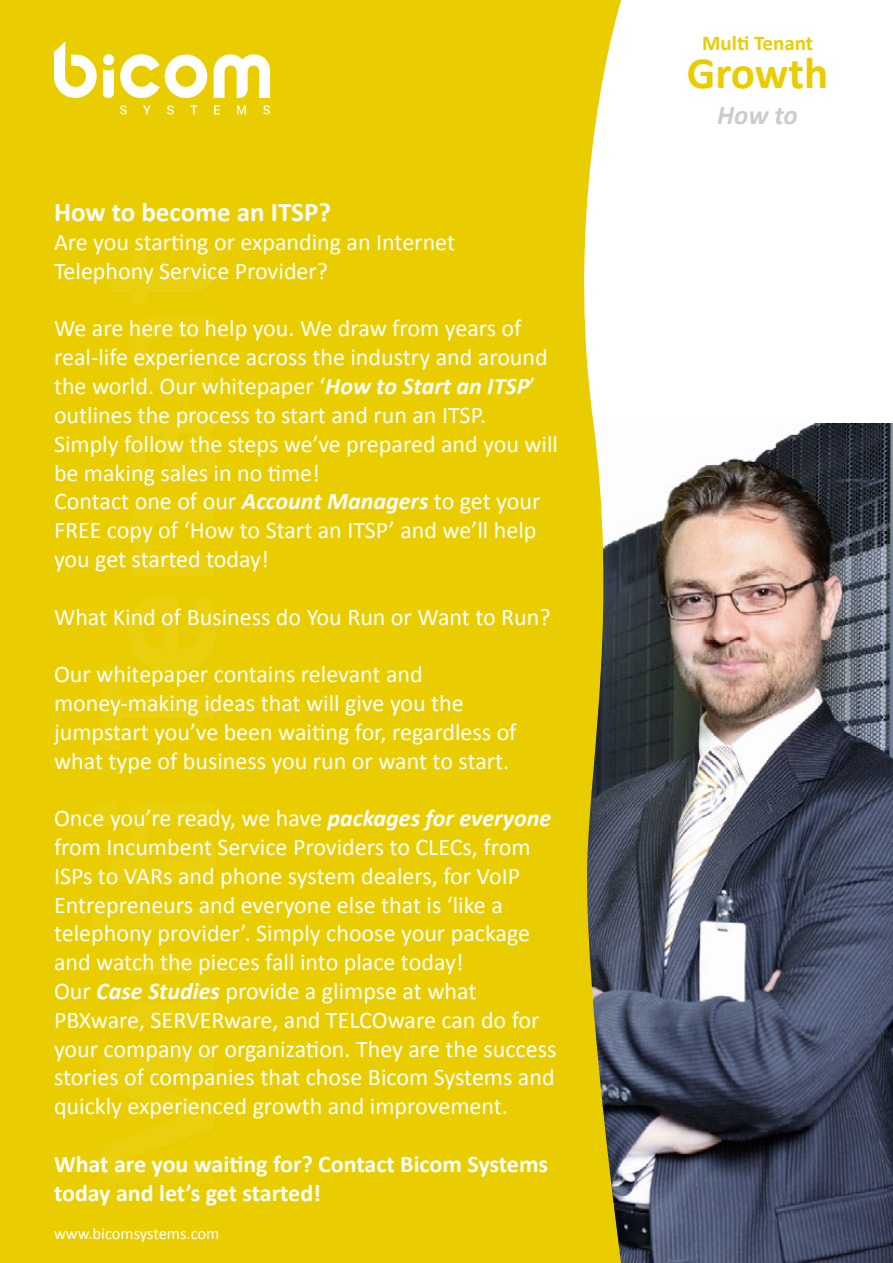
<style>
.page{position:relative;width:893px;height:1263px;background:#fff}
.page>*{position:absolute;margin:0;border:0;box-sizing:border-box;transform-origin:0 0}
.t1{font:700 180px "Calibri";color:#fff}
.t2{font:700 45px "Calibri";color:#eacd00}
.t3{font:700 27px "Calibri";color:#fff}
.t4{font:italic 700 27px "Calibri";color:#ccc}
.t5{font:24px/28.8px "Calibri";color:#fff}
.t6{font:700 24px/28.8px "Calibri";color:#fff}
.t7{font:700 21px "Calibri";color:#eacd00}
.t8{font:16.5px "Calibri";color:#fff}
.s1{font-weight:700;font-style:italic}
</style>
<div class="page">
<img style="left:622px;top:423px;width:271px;height:840px">
<div style="left:0;top:0;width:622px;height:1263px;background:#eacd00"></div>
<div style="left:90px;top:247px;width:135px;height:944px;background:#eacd00"></div>
<svg style="left:120px;top:105px;width:7px;height:9px"></svg>
<svg style="left:143px;top:105px;width:8px;height:9px"></svg>
<svg style="left:167px;top:105px;width:7px;height:9px"></svg>
<svg style="left:190px;top:105px;width:7px;height:9px"></svg>
<svg style="left:214px;top:105px;width:6px;height:9px"></svg>
<svg style="left:237px;top:105px;width:9px;height:9px"></svg>
<svg style="left:263px;top:105px;width:7px;height:9px"></svg>
<svg style="left:103px;top:69px;width:11px;height:29px"></svg>
<svg style="left:214px;top:54px;width:56px;height:44px"></svg>
<svg style="left:54px;top:41px;width:43px;height:57px"></svg>
<div style="left:103px;top:54px;width:11px;height:11px;background:#fff;border-radius:50%"></div>
<svg style="left:120px;top:54px;width:87px;height:44px"></svg>
<p class="t3" style="left:54px;top:196px;width:278px">How to become an ITSP?</p>
<p class="t5" style="left:54px;top:227px;width:403px">Are you starting or expanding an Internet<br>Telephony Service Provider?</p>
<p class="t5" style="left:54px;top:313px;width:505px">We are here to help you. We draw from years of real-life experience across the industry and around the world. Our whitepaper ‘<span class="s1">How to Start an ITSP</span>’ outlines the process to start and run an ITSP.<br>Simply follow the steps we’ve prepared and you will be making sales in no time!<br>Contact one of our <span class="s1">Account Managers</span> to get your FREE copy of ‘How to Start an ITSP’ and we’ll help you get started today!</p>
<p class="t5" style="left:54px;top:601px;width:498px">What Kind of Business do You Run or Want to Run?</p>
<h1 class="t1" style="left:43px;top:1196px;width:953px;rotate:-90deg">Multi Tenant</h1>
<p class="t5" style="left:54px;top:659px;width:464px">Our whitepaper contains relevant and money-making ideas that will give you the jumpstart you’ve been waiting for, regardless of what type of business you run or want to start.</p>
<p class="t5" style="left:54px;top:803px;width:504px">Once you’re ready, we have <span class="s1">packages for everyone </span>from Incumbent Service Providers to CLECs, from ISPs to VARs and phone system dealers, for VoIP Entrepreneurs and everyone else that is ‘like a telephony provider’. Simply choose your package and watch the pieces fall into place today!<br>Our <span class="s1">Case Studies</span> provide a glimpse at what PBXware, SERVERware, and TELCOware can do for your company or organization. They are the success stories of companies that chose Bicom Systems and quickly experienced growth and improvement.</p>
<p class="t6" style="left:54px;top:1148px;width:496px">What are you waiting for? Contact Bicom Systems today and let’s get started!</p>
<p class="t8" style="left:54px;top:1223px;width:167px">www.bicomsystems.com</p>
<p class="t7" style="left:702px;top:30px;width:112px">Multi Tenant</p>
<h2 class="t2" style="left:687px;top:45px;width:143px">Growth</h2>
<p class="t4" style="left:717px;top:98px;width:82px">How to</p>
</div>
